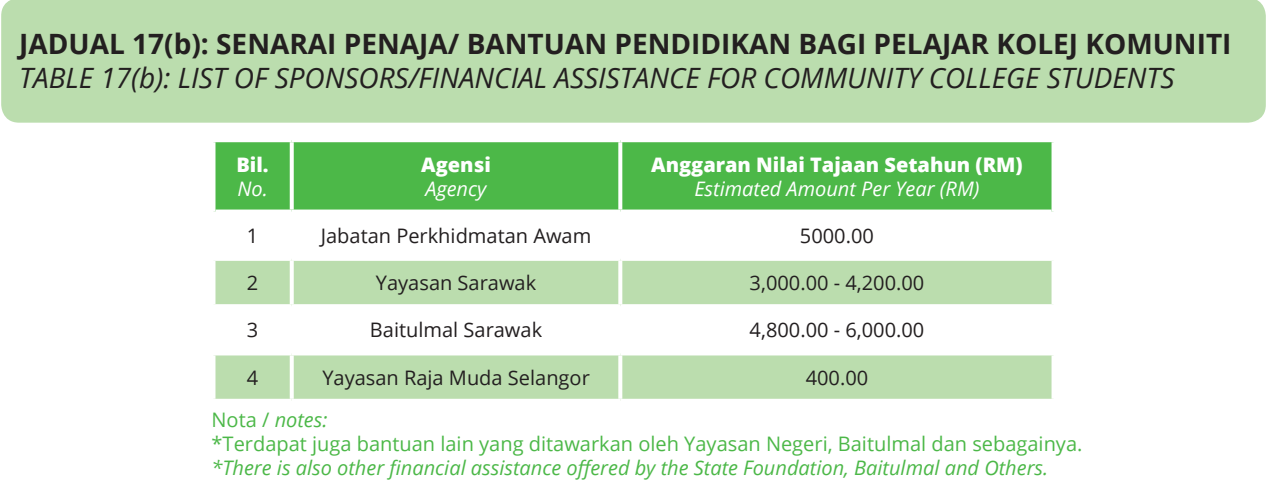
<style>
.page{position:relative;width:1266px;height:501px;background:#fff}
.page>*{position:absolute;margin:0;border:0;box-sizing:border-box;transform-origin:0 0}
.t1{font:italic 28px "Open Sans";color:#231f20}
.t2{font:700 28px "Open Sans";color:#231f20}
.t3{font:20px "Open Sans";color:#231f20}
.t4{font:20px/24px "Open Sans";color:#4cb848}
.t5{font:italic 20px "Open Sans";color:#4cb848}
.t6{font:800 20px "Open Sans";color:#fff}
.t7{font:italic 20px "Open Sans";color:#fff}
.s1{font-style:italic}
</style>
<div class="page">
<div style="left:1px;top:0;width:1264px;height:123px;background:#bbddae;border-radius:18px"></div>
<div style="left:215px;top:142px;width:836px;height:68px;background:#4cb848"></div>
<svg style="left:215px;top:261px;width:836px;height:138px;fill:#bbddae"></svg>
<svg style="left:290px;top:261px;width:4px;height:43px"></svg>
<svg style="left:618px;top:261px;width:4px;height:43px"></svg>
<svg style="left:1051px;top:261px;width:1px;height:43px"></svg>
<svg style="left:214px;top:304px;width:78px;height:4px"></svg>
<svg style="left:292px;top:304px;width:328px;height:4px"></svg>
<svg style="left:620px;top:304px;width:433px;height:4px"></svg>
<svg style="left:290px;top:142px;width:4px;height:68px"></svg>
<svg style="left:618px;top:142px;width:4px;height:68px"></svg>
<svg style="left:1051px;top:142px;width:3px;height:70px"></svg>
<hr style="left:290px;top:308px;width:4px;height:43px;background:#fff">
<hr style="left:618px;top:308px;width:4px;height:43px;background:#fff">
<hr style="left:211px;top:351px;width:81px;height:4px;background:#fff">
<hr style="left:292px;top:351px;width:328px;height:4px;background:#fff">
<svg style="left:290px;top:355px;width:4px;height:44px"></svg>
<hr style="left:620px;top:351px;width:435px;height:4px;background:#fff">
<svg style="left:618px;top:355px;width:4px;height:44px"></svg>
<svg style="left:1051px;top:355px;width:3px;height:44px"></svg>
<h1 class="t2" style="left:19px;top:24px;width:1213px">JADUAL 17(b): SENARAI PENAJA/ BANTUAN PENDIDIKAN BAGI PELAJAR KOLEJ KOMUNITI</h1>
<h1 class="t1" style="left:19px;top:58px;width:1156px">TABLE 17(b): LIST OF SPONSORS/FINANCIAL ASSISTANCE FOR COMMUNITY COLLEGE STUDENTS</h1>
<p class="t6" style="left:236px;top:149px;width:34px">Bil.</p>
<p class="t7" style="left:237px;top:175px;width:32px">No.</p>
<p class="t6" style="left:421px;top:149px;width:71px">Agensi</p>
<p class="t7" style="left:425px;top:175px;width:62px">Agency</p>
<p class="t6" style="left:651px;top:149px;width:373px">Anggaran Nilai Tajaan Setahun (RM)</p>
<p class="t7" style="left:694px;top:175px;width:286px">Estimated Amount Per Year (RM)</p>
<p class="t3" style="left:247px;top:222px;width:13px">1</p>
<p class="t3" style="left:321px;top:222px;width:272px">Jabatan Perkhidmatan Awam</p>
<p class="t3" style="left:799px;top:222px;width:75px">5000.00</p>
<p class="t3" style="left:247px;top:269px;width:13px">2</p>
<p class="t3" style="left:376px;top:269px;width:162px">Yayasan Sarawak</p>
<p class="t3" style="left:749px;top:269px;width:176px">3,000.00 - 4,200.00</p>
<p class="t3" style="left:247px;top:316px;width:13px">3</p>
<p class="t3" style="left:370px;top:316px;width:174px">Baitulmal Sarawak</p>
<p class="t3" style="left:749px;top:316px;width:176px">4,800.00 - 6,000.00</p>
<p class="t3" style="left:247px;top:364px;width:13px">4</p>
<p class="t3" style="left:322px;top:364px;width:269px">Yayasan Raja Muda Selangor</p>
<p class="t3" style="left:805px;top:364px;width:64px">400.00</p>
<p class="t4" style="left:211px;top:407px;width:872px">Nota / <span class="s1">notes:<br></span>*Terdapat juga bantuan lain yang ditawarkan oleh Yayasan Negeri, Baitulmal dan sebagainya.</p>
<p class="t5" style="left:211px;top:454px;width:838px">*There is also other financial assistance offered by the State Foundation, Baitulmal and Others.</p>
</div>
